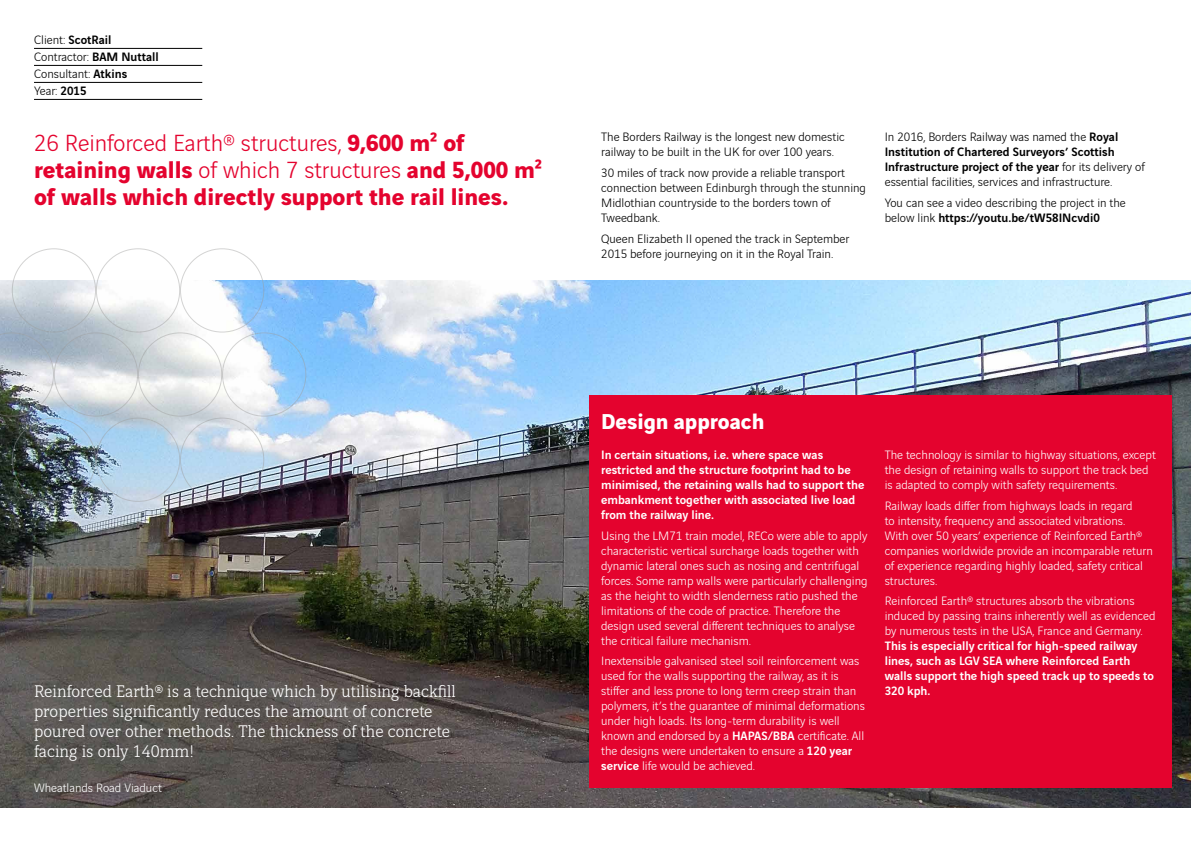
<style>
.page{position:relative;width:1191px;height:842px;background:#fff}
.page>*{position:absolute;margin:0;border:0;box-sizing:border-box;transform-origin:0 0}
.t1{font:700 25px/27px "Vinci Sans";color:#e4032e}
.t2{font:700 23px "Vinci Sans";color:#fff}
.t3{font:300 18px/20px "Vinci Serif";color:#fff}
.t4{font:300 13px/15px "Vinci Sans";color:#fff}
.t5{font:300 13px/15px "Vinci Sans";color:#000}
.t6{font:500 13px/15px "Vinci Sans";color:#fff}
.s1{font-weight:500}
.s2{font-weight:300}
</style>
<div class="page">
<img style="left:0;top:281px;width:1191px;height:527px">
<div style="left:590px;top:395px;width:582px;height:392px;background:#e4032e"></div>
<hr style="left:34px;top:48px;width:168px;height:1px;background:#000">
<hr style="left:34px;top:65px;width:168px;height:1px;background:#000">
<hr style="left:34px;top:82px;width:168px;height:1px;background:#000">
<hr style="left:34px;top:99px;width:168px;height:1px;background:#000">
<img style="left:0;top:332px;width:54px;height:85px">
<p class="t5" style="left:34px;top:30px;width:126px;line-height:17px">Client: <span class="s1">ScotRail<br></span>Contractor: <span class="s1">BAM Nuttall<br></span>Consultant: <span class="s1">Atkins<br></span>Year: <span class="s1">2015</span></p>
<h1 class="t1" style="left:34px;top:126px;width:510px"><span class="s2">26 Reinforced Earth® structures,</span> 9,600 m² of retaining walls <span class="s2">of which 7 structures</span> and 5,000 m² of walls which directly support the rail lines.</h1>
<p class="t5" style="left:601px;top:129px;width:245px">The Borders Railway is the longest new domestic railway to be built in the UK for over 100 years.</p>
<p class="t5" style="left:601px;top:164px;width:266px">30 miles of track now provide a reliable transport connection between Edinburgh through the stunning Midlothian countryside to the borders town of Tweedbank.</p>
<p class="t5" style="left:601px;top:230px;width:250px">Queen Elizabeth II opened the track in September<br>2015 before journeying on it in the Royal Train.</p>
<p class="t5" style="left:884px;top:129px;width:262px">In 2016, Borders Railway was named the <span class="s1">Royal Institution of Chartered Surveyors’ Scottish Infrastructure project of the year</span> for its delivery of essential facilities, services and infrastructure.</p>
<p class="t5" style="left:884px;top:194px;width:243px">You can see a video describing the project in the below link <span class="s1">https://youtu.be/tW58INcvdi0</span></p>
<h3 class="t3" style="left:34px;top:680px;width:423px">Reinforced Earth® is a technique which by utilising backfill properties significantly reduces the amount of concrete poured over other methods. The thickness of the concrete facing is only 140mm!</h3>
<p class="t4" style="left:34px;top:779px;width:129px">Wheatlands Road Viaduct</p>
<h2 class="t2" style="left:601px;top:403px;width:165px">Design approach</h2>
<p class="t6" style="left:601px;top:446px;width:265px">In certain situations, i.e. where space was restricted and the structure footprint had to be minimised, the retaining walls had to support the embankment together with associated live load from the railway line.</p>
<p class="t4" style="left:601px;top:527px;width:268px">Using the LM71 train model, RECo were able to apply characteristic vertical surcharge loads together with dynamic lateral ones such as nosing and centrifugal forces. Some ramp walls were particularly challenging as the height to width slenderness ratio pushed the limitations of the code of practice. Therefore the design used several different techniques to analyse the critical failure mechanism.</p>
<p class="t4" style="left:601px;top:652px;width:265px">Inextensible galvanised steel soil reinforcement was used for the walls supporting the railway, as it is stiffer and less prone to long term creep strain than polymers, it’s the guarantee of minimal deformations under high loads. Its long-term durability is well known and endorsed by a <span class="s1">HAPAS/BBA</span> certificate. All the designs were undertaken to ensure a <span class="s1">120 year service</span> life would be achieved.</p>
<p class="t4" style="left:884px;top:446px;width:273px">The technology is similar to highway situations, except the design of retaining walls to support the track bed is adapted to comply with safety requirements.</p>
<p class="t4" style="left:884px;top:497px;width:270px">Railway loads differ from highways loads in regard<br>to intensity, frequency and associated vibrations.<br>With over 50 years’ experience of Reinforced Earth® companies worldwide provide an incomparable return of experience regarding highly loaded, safety critical structures.</p>
<p class="t4" style="left:884px;top:592px;width:272px">Reinforced Earth® structures absorb the vibrations induced by passing trains inherently well as evidenced by numerous tests in the USA, France and Germany.</p>
<p class="t6" style="left:884px;top:637px;width:271px">This is especially critical for high-speed railway lines, such as LGV SEA where Reinforced Earth walls support the high speed track up to speeds to 320 kph.</p>
</div>
